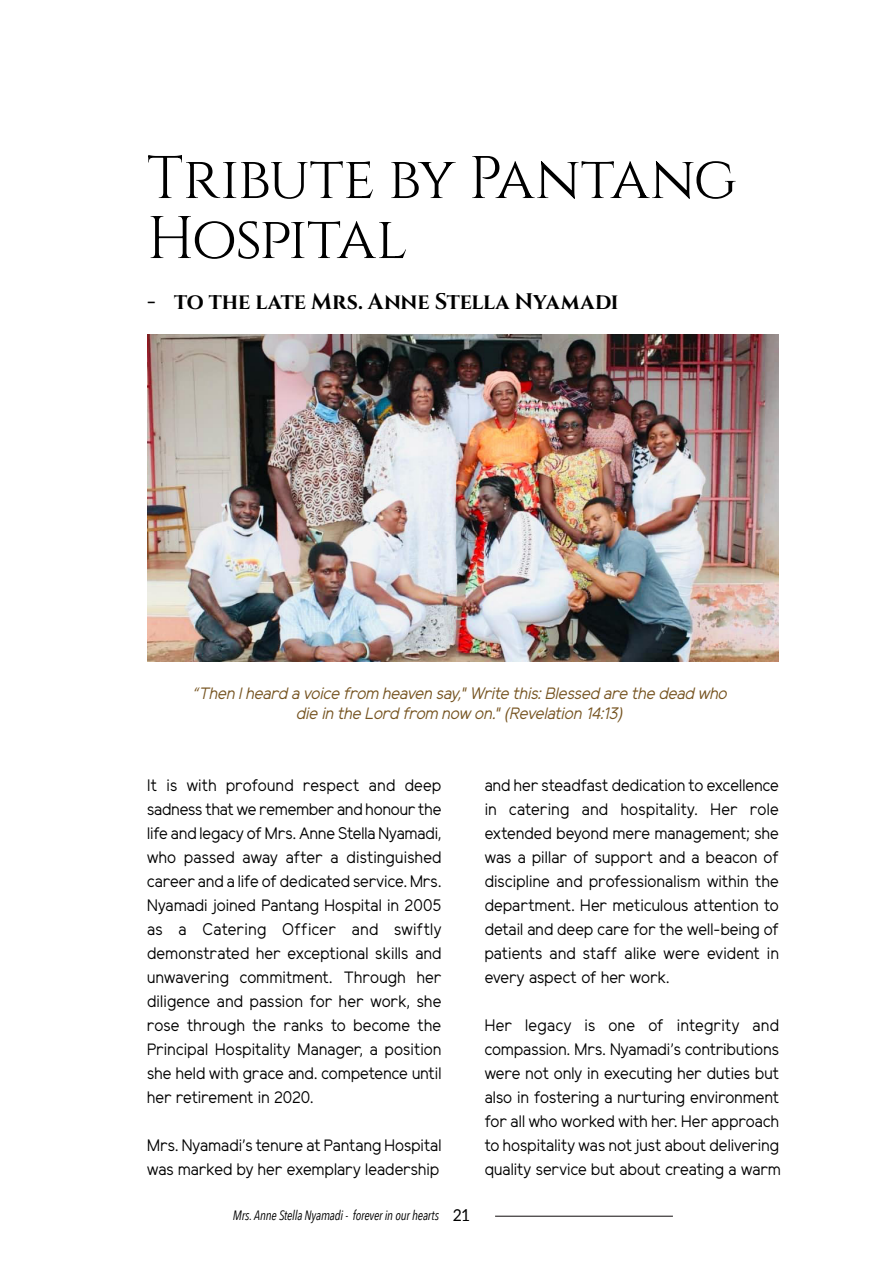
<style>
.page{position:relative;width:893px;height:1263px;background:#fff}
.page>*{position:absolute;margin:0;border:0;box-sizing:border-box;transform-origin:0 0}
.t1{font:60px/60px "Cinzel";letter-spacing:-.03em;color:#000}
.t2{font:700 22.5px "Cinzel";letter-spacing:-.005em;color:#000}
.t3{font:16.5px/24px "Elliot Sans";letter-spacing:.005em;color:#000;text-align:justify;scale:.95 1}
.t4{font:italic 16.5px/19.5px "Elliot Sans";letter-spacing:-.015em;color:#765421;text-align:center}
.t5{font:italic 13.5px "Avenir Next Condensed";letter-spacing:-.015em;color:#000;scale:.95 1}
.s1{font-family:"Lato";font-style:normal;font-size:16.5px}
</style>
<div class="page">
<img style="left:147px;top:334px;width:632px;height:327px">
<hr style="left:495px;top:1216px;width:178px;height:1px;background:#231f20">
<h1 class="t1" style="left:147px;top:150px;width:591px">Tribute by Pantang<br>Hospital</h1>
<h2 class="t2" style="left:147px;top:287px;width:473px">- to the late Mrs. Anne Stella Nyamadi</h2>
<p class="t4" style="left:194px;top:686px;width:536px">“Then I heard a voice from heaven say," Write this: Blessed are the dead who die in the Lord from now on." (Revelation 14:13)</p>
<p class="t3" style="left:147px;top:775px;width:311px">It is with profound respect and deep sadness that we remember and honour the life and legacy of Mrs. Anne Stella Nyamadi, who passed away after a distinguished career and a life of dedicated service. Mrs.<br>Nyamadi joined Pantang Hospital in 2005 as a Catering Officer and swiftly demonstrated her exceptional skills and unwavering commitment. Through her diligence and passion for her work, she rose through the ranks to become the Principal Hospitality Manager, a position she held with grace and. competence until her retirement in 2020.</p>
<p class="t3" style="left:147px;top:1135px;width:311px">Mrs. Nyamadi's tenure at Pantang Hospital was marked by her exemplary leadership</p>
<p class="t5" style="left:233px;top:1207px;width:251px">Mrs. Anne Stella Nyamadi - forever in our hearts <span class="s1">21</span></p>
<p class="t3" style="left:485px;top:775px;width:311px">and her steadfast dedication to excellence in catering and hospitality. Her role extended beyond mere management; she was a pillar of support and a beacon of discipline and professionalism within the department. Her meticulous attention to detail and deep care for the well-being of patients and staff alike were evident in every aspect of her work.</p>
<p class="t3" style="left:485px;top:1015px;width:313px">Her legacy is one of integrity and compassion. Mrs. Nyamadi's contributions were not only in executing her duties but also in fostering a nurturing environment for all who worked with her. Her approach to hospitality was not just about delivering quality service but about creating a warm</p>
</div>
